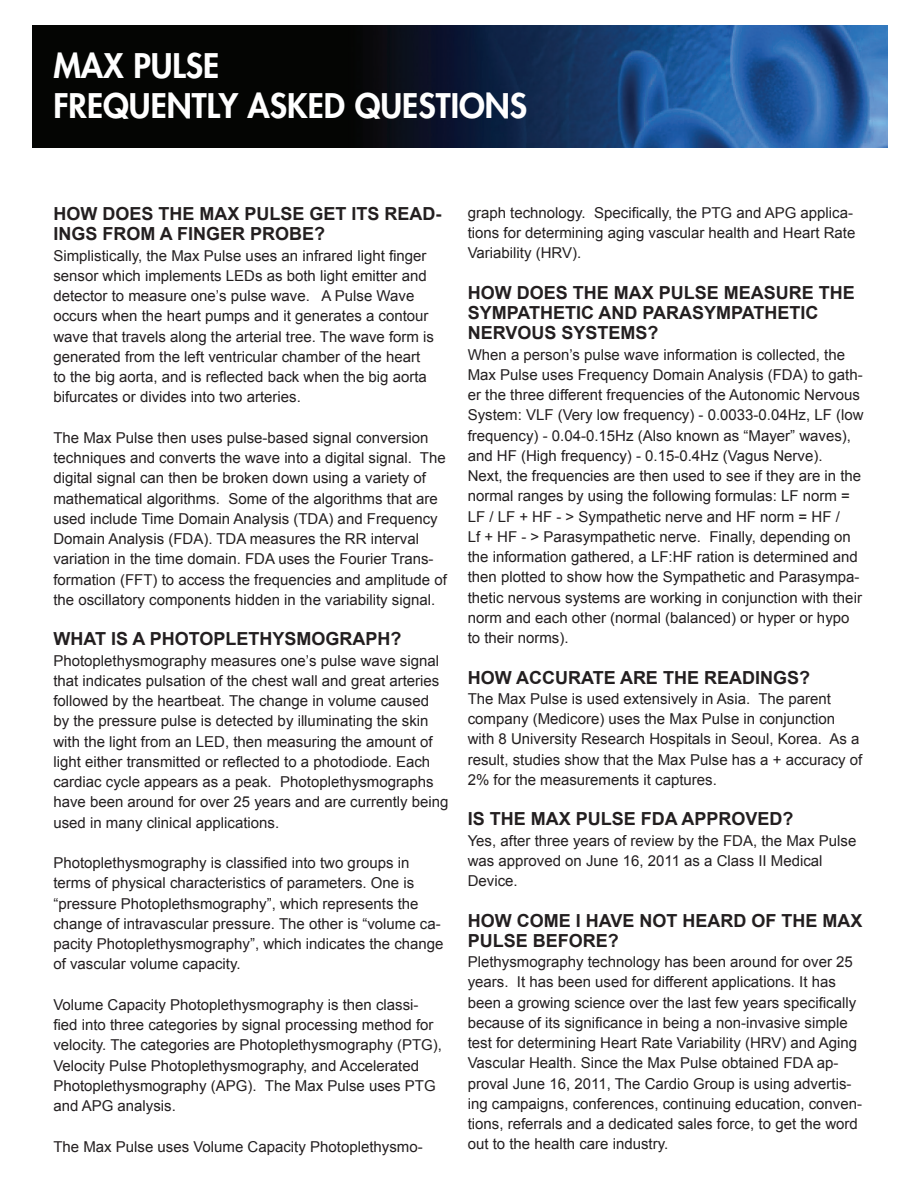
<style>
.page{position:relative;width:918px;height:1188px;background:#fff}
.page>*{position:absolute;margin:0;border:0;box-sizing:border-box;transform-origin:0 0}
.t1{font:800 33px "Futura Std";color:#fff}
.t2{font:700 18px/20.2px "Arial";color:#231f20}
.t3{font:15px/20.2px "Arial";color:#231f20}
</style>
<div class="page">
<img style="left:33px;top:25px;width:854px;height:123px">
<p class="t1" style="left:53px;top:45px;width:167px">MAX PULSE</p>
<p class="t1" style="left:53px;top:85px;width:475px">FREQUENTLY ASKED QUESTIONS</p>
<p class="t2" style="left:53px;top:204px;width:390px">HOW DOES THE MAX PULSE GET ITS READ-<br>INGS FROM A FINGER PROBE?</p>
<p class="t3" style="left:53px;top:245px;width:382px">Simplistically, the Max Pulse uses an infrared light finger sensor which implements LEDs as both light emitter and detector to measure one’s pulse wave. A Pulse Wave occurs when the heart pumps and it generates a contour wave that travels along the arterial tree. The wave form is generated from the left ventricular chamber of the heart to the big aorta, and is reflected back when the big aorta bifurcates or divides into two arteries.</p>
<p class="t3" style="left:53px;top:428px;width:395px">The Max Pulse then uses pulse-based signal conversion techniques and converts the wave into a digital signal. The digital signal can then be broken down using a variety of mathematical algorithms. Some of the algorithms that are used include Time Domain Analysis (TDA) and Frequency Domain Analysis (FDA). TDA measures the RR interval variation in the time domain. FDA uses the Fourier Trans&shy;formation (FFT) to access the frequencies and amplitude of the oscillatory components hidden in the variability signal.</p>
<p class="t2" style="left:53px;top:629px;width:350px">WHAT IS A PHOTOPLETHYSMOGRAPH?</p>
<p class="t3" style="left:53px;top:650px;width:397px">Photoplethysmography measures one’s pulse wave signal that indicates pulsation of the chest wall and great arteries followed by the heartbeat. The change in volume caused by the pressure pulse is detected by illuminating the skin with the light from an LED, then measuring the amount of light either transmitted or reflected to a photodiode. Each cardiac cycle appears as a peak. Photoplethysmographs have been around for over 25 years and are currently being used in many clinical applications.</p>
<p class="t3" style="left:53px;top:853px;width:392px">Photoplethysmography is classified into two groups in terms of physical characteristics of parameters. One is “pressure Photoplethsmography”, which represents the change of intravascular pressure. The other is “volume ca&shy;pacity Photoplethysmography”, which indicates the change of vascular volume capacity.</p>
<p class="t3" style="left:53px;top:995px;width:390px">Volume Capacity Photoplethysmography is then classi&shy;fied into three categories by signal processing method for velocity. The categories are Photoplethysmography (PTG), Velocity Pulse Photoplethysmography, and Accelerated Photoplethysmography (APG). The Max Pulse uses PTG and APG analysis.</p>
<p class="t3" style="left:53px;top:1136px;width:371px">The Max Pulse uses Volume Capacity Photoplethysmo-</p>
<p class="t3" style="left:468px;top:203px;width:389px">graph technology. Specifically, the PTG and APG applica&shy;tions for determining aging vascular health and Heart Rate<br>Variability (HRV).</p>
<p class="t2" style="left:468px;top:283px;width:389px">HOW DOES THE MAX PULSE MEASURE THE<br>SYMPATHETIC AND PARASYMPATHETIC<br>NERVOUS SYSTEMS?</p>
<p class="t3" style="left:468px;top:344px;width:397px">When a person’s pulse wave information is collected, the Max Pulse uses Frequency Domain Analysis (FDA) to gath&shy;er the three different frequencies of the Autonomic Nervous System: VLF (Very low frequency) - 0.0033-0.04Hz, LF (low frequency) - 0.04-0.15Hz (Also known as “Mayer” waves), and HF (High frequency) - 0.15-0.4Hz (Vagus Nerve).<br>Next, the frequencies are then used to see if they are in the normal ranges by using the following formulas: LF norm = LF / LF + HF - &gt; Sympathetic nerve and HF norm = HF /<br>Lf + HF - &gt; Parasympathetic nerve. Finally, depending on the information gathered, a LF:HF ration is determined and then plotted to show how the Sympathetic and Parasympa&shy;thetic nervous systems are working in conjunction with their norm and each other (normal (balanced) or hyper or hypo to their norms).</p>
<p class="t2" style="left:468px;top:668px;width:344px">HOW ACCURATE ARE THE READINGS?</p>
<p class="t3" style="left:468px;top:689px;width:396px">The Max Pulse is used extensively in Asia. The parent company (Medicore) uses the Max Pulse in conjunction with 8 University Research Hospitals in Seoul, Korea. As a result, studies show that the Max Pulse has a + accuracy of 2% for the measurements it captures.</p>
<p class="t2" style="left:468px;top:810px;width:327px">IS THE MAX PULSE FDA APPROVED?</p>
<p class="t3" style="left:468px;top:830px;width:390px">Yes, after three years of review by the FDA, the Max Pulse was approved on June 16, 2011 as a Class II Medical<br>Device.</p>
<p class="t2" style="left:468px;top:911px;width:396px">HOW COME I HAVE NOT HEARD OF THE MAX<br>PULSE BEFORE?</p>
<p class="t3" style="left:468px;top:952px;width:396px">Plethysmography technology has been around for over 25 years. It has been used for different applications. It has been a growing science over the last few years specifically because of its significance in being a non-invasive simple test for determining Heart Rate Variability (HRV) and Aging Vascular Health. Since the Max Pulse obtained FDA ap&shy;proval June 16, 2011, The Cardio Group is using advertis&shy;ing campaigns, conferences, continuing education, conven&shy;tions, referrals and a dedicated sales force, to get the word out to the health care industry.</p>
</div>
